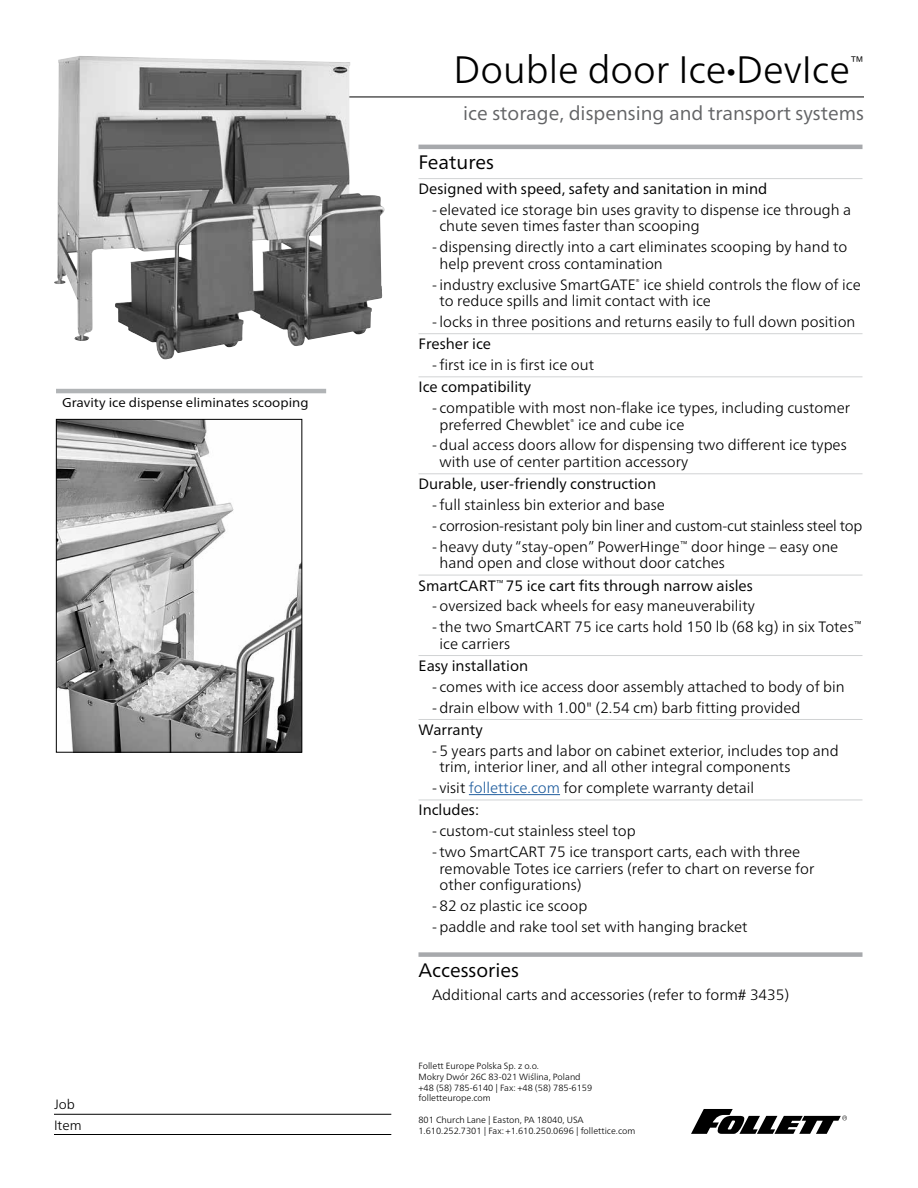
<style>
.page{position:relative;width:918px;height:1188px;background:#fff}
.page>*{position:absolute;margin:0;border:0;box-sizing:border-box;transform-origin:0 0}
.t1{font:300 38.25px "Frutiger Neue LT Pro";color:#000}
.t2{font:19.5px "Frutiger Neue LT Pro";color:#636466}
.t3{font:19.5px "Frutiger Neue LT Pro";color:#000}
.t4{font:300 15.6px "Frutiger Neue LT Pro";color:#000}
.t5{font:300 15px/16.5px "Frutiger Neue LT Pro";color:#000}
.t6{font:15px "Frutiger Neue LT Pro";color:#000}
.t7{font:300 15px "Frutiger Neue LT Pro";letter-spacing:-.02em;color:#000}
.t8{font:300 13.5px/20.4px "Frutiger Neue LT Pro";color:#000}
.t9{font:12.9px "Frutiger Neue LT Pro";color:#000;scale:1.05 1}
.t10{font:300 9px/10.8px "Frutiger Neue LT Pro";color:#000}
.s1{font-size:19.5px}
.s2{color:#215e9e}
.s3{font-weight:400}
</style>
<div class="page">
<hr style="left:81px;top:97px;width:783px;height:1px;background:#000">
<hr style="left:418px;top:145px;width:444px;height:4px;background:#a7a9ac">
<hr style="left:418px;top:178px;width:444px;height:1px;background:#d1d3d4">
<hr style="left:418px;top:333px;width:444px;height:1px;background:#d1d3d4">
<hr style="left:418px;top:376px;width:444px;height:1px;background:#d1d3d4">
<hr style="left:418px;top:473px;width:444px;height:1px;background:#d1d3d4">
<hr style="left:418px;top:575px;width:444px;height:1px;background:#d1d3d4">
<hr style="left:418px;top:655px;width:444px;height:1px;background:#d1d3d4">
<hr style="left:418px;top:719px;width:444px;height:1px;background:#d1d3d4">
<hr style="left:469px;top:794px;width:91px;height:1px;background:#215e9e">
<hr style="left:418px;top:800px;width:444px;height:1px;background:#d1d3d4">
<div style="left:418px;top:952px;width:444px;height:5px;background:#a7a9ac"></div>
<svg style="left:691px;top:1109px;width:156px;height:25px"></svg>
<img style="left:54px;top:60px;width:329px;height:300px">
<img style="left:58px;top:421px;width:242px;height:330px">
<div style="left:56px;top:419px;width:246px;height:334px;border:1px solid #000"></div>
<hr style="left:56px;top:389px;width:270px;height:4px;background:#b1b4b6">
<hr style="left:54px;top:1134px;width:337px;height:1px;background:#000">
<hr style="left:54px;top:1114px;width:337px;height:1px;background:#000">
<p class="t9" style="left:62px;top:395px;width:236px">Gravity ice dispense eliminates scooping</p>
<p class="t8" style="left:54px;top:1094px;width:29px">Job<br>Item</p>
<h1 class="t1" style="left:454px;top:47px;width:398px">Double door Ice<span class="s1">•</span>DevIce</h1>
<p class="t4" style="left:850px;top:52px;width:16px">™</p>
<h2 class="t2" style="left:463px;top:101px;width:402px">ice storage, dispensing and transport systems</h2>
<h2 class="t3" style="left:418px;top:151px;width:77px">Features</h2>
<p class="t6" style="left:418px;top:180px;width:350px">Designed with speed, safety and sanitation in mind</p>
<p class="t5" style="left:440px;top:201px;width:413px;text-indent:-8px">- elevated ice storage bin uses gravity to dispense ice through a chute seven times faster than scooping</p>
<p class="t5" style="left:440px;top:239px;width:409px;text-indent:-8px">- dispensing directly into a cart eliminates scooping by hand to help prevent cross contamination</p>
<p class="t5" style="left:440px;top:276px;width:423px;text-indent:-8px">- industry exclusive SmartGATE<sup>®</sup> ice shield controls the flow of ice to reduce spills and limit contact with ice</p>
<p class="t5" style="left:432px;top:313px;width:425px">- locks in three positions and returns easily to full down position</p>
<p class="t6" style="left:419px;top:335px;width:74px">Fresher ice</p>
<p class="t5" style="left:432px;top:356px;width:164px">- first ice in is first ice out</p>
<p class="t6" style="left:419px;top:378px;width:114px">Ice compatibility</p>
<p class="t5" style="left:440px;top:400px;width:412px;text-indent:-8px">- compatible with most non-flake ice types, including customer preferred Chewblet<sup>®</sup> ice and cube ice</p>
<p class="t5" style="left:440px;top:437px;width:409px;text-indent:-8px">- dual access doors allow for dispensing two different ice types with use of center partition accessory</p>
<p class="t6" style="left:419px;top:475px;width:239px">Durable, user-friendly construction</p>
<p class="t5" style="left:432px;top:497px;width:234px">- full stainless bin exterior and base</p>
<p class="t7" style="left:432px;top:517px;width:432px">- corrosion-resistant poly bin liner and custom-cut stainless steel top</p>
<p class="t5" style="left:440px;top:538px;width:400px;text-indent:-8px">- heavy duty “stay-open” PowerHinge<sup>™</sup> door hinge – easy one hand open and close without door catches</p>
<p class="t6" style="left:419px;top:576px;width:336px">SmartCART<sup>™</sup> 75 ice cart fits through narrow aisles</p>
<p class="t5" style="left:432px;top:598px;width:324px">- oversized back wheels for easy maneuverability</p>
<p class="t5" style="left:440px;top:619px;width:424px;text-indent:-7px">- the two SmartCART 75 ice carts hold 150 lb (68 kg) in six Totes<sup>™ </sup>ice carriers</p>
<p class="t6" style="left:419px;top:657px;width:111px">Easy installation</p>
<p class="t5" style="left:432px;top:678px;width:414px">- comes with ice access door assembly attached to body of bin</p>
<p class="t5" style="left:432px;top:699px;width:370px">- drain elbow with 1.00" (2.54 cm) barb fitting provided</p>
<p class="t6" style="left:419px;top:721px;width:66px">Warranty</p>
<p class="t5" style="left:440px;top:742px;width:401px;text-indent:-8px">- 5 years parts and labor on cabinet exterior, includes top and trim, interior liner, and all other integral components</p>
<p class="t5" style="left:419px;top:777px;width:337px;line-height:22.4px;text-indent:14px">- visit <span class="s2">follettice.com</span> for complete warranty detail<br><span class="s3">Includes:</span></p>
<p class="t5" style="left:432px;top:823px;width:205px">- custom-cut stainless steel top</p>
<p class="t5" style="left:440px;top:843px;width:376px;text-indent:-8px">- two SmartCART 75 ice transport carts, each with three removable Totes ice carriers (refer to chart on reverse for other configurations)</p>
<p class="t5" style="left:432px;top:897px;width:157px">- 82 oz plastic ice scoop</p>
<p class="t5" style="left:432px;top:918px;width:317px">- paddle and rake tool set with hanging bracket</p>
<h2 class="t3" style="left:418px;top:958px;width:102px">Accessories</h2>
<p class="t5" style="left:432px;top:987px;width:359px">Additional carts and accessories (refer to form# 3435)</p>
<p class="t10" style="left:418px;top:1060px;width:175px">Follett Europe Polska Sp. z o.o.<br>Mokry Dwór 26C 83-021 Wiślina, Poland +48 (58) 785-6140 | Fax: +48 (58) 785-6159 folletteurope.com</p>
<p class="t10" style="left:418px;top:1114px;width:218px">801 Church Lane | Easton, PA 18040, USA<br>1.610.252.7301 | Fax: +1.610.250.0696 | follettice.com</p>
</div>
